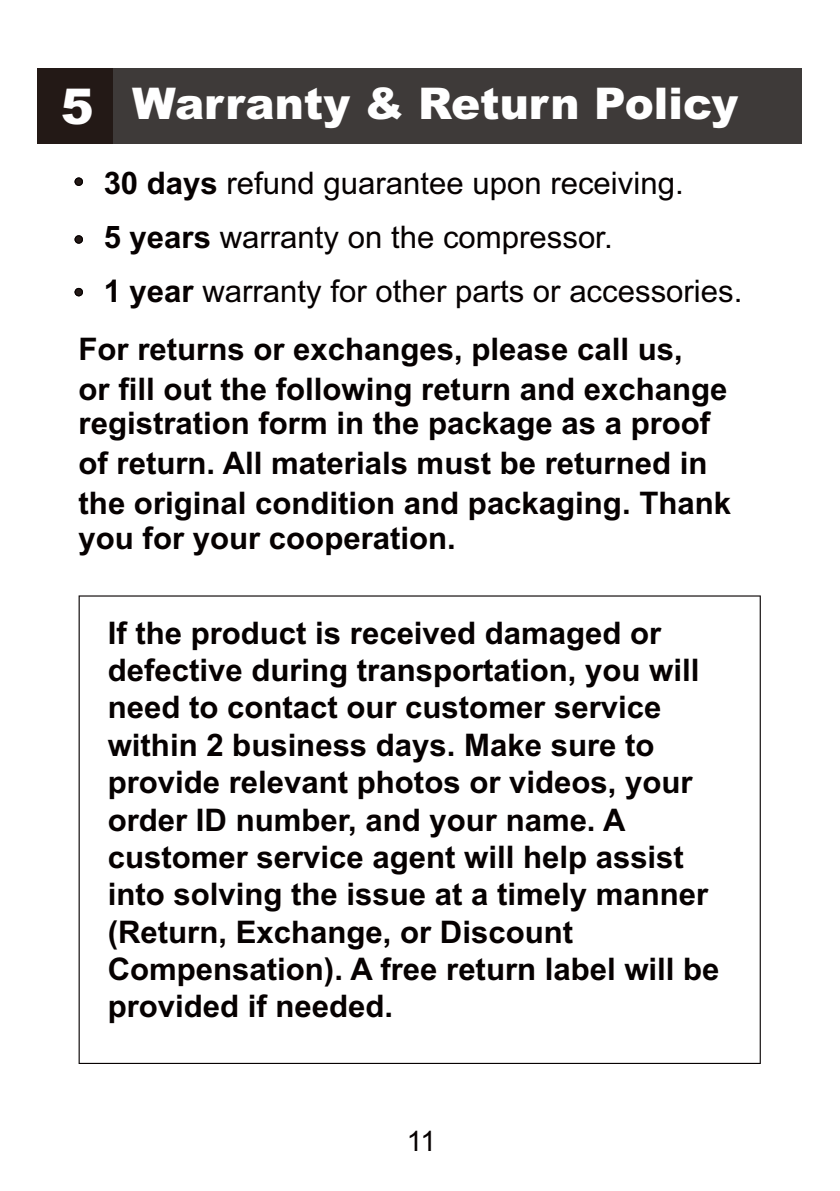
<style>
.page{position:relative;width:840px;height:1191px;background:#fff}
.page>*{position:absolute;margin:0;border:0;box-sizing:border-box;transform-origin:0 0}
.t1{font:900 43.6px "Arial";color:#fff}
.t2{font:700 31.2px/37.4px "Arial";color:#060101}
.t3{font:31.2px/53.8px "Arial";color:#060101}
.t4{font:28.2px "Arial";color:#060101}
.s1{font-size:49.4px}
.s2{font-weight:700}
</style>
<div class="page">
<div style="left:37px;top:68px;width:764px;height:76px;background:#3e3a39"></div>
<div style="left:37px;top:68px;width:76px;height:76px;background:#231916"></div>
<svg style="left:74px;top:177px;width:9px;height:9px"></svg>
<svg style="left:79px;top:595px;width:681px;height:469px"></svg>
<svg style="left:74px;top:235px;width:9px;height:9px"></svg>
<svg style="left:74px;top:288px;width:9px;height:8px"></svg>
<h1 class="t1" style="left:61px;top:88px;width:678px"><span class="s1">5</span> Warranty &amp; Return Policy</h1>
<p class="t3" style="left:104px;top:159px;width:581px"><span class="s2">30 days</span> refund guarantee upon receiving.</p>
<p class="t3" style="left:104px;top:213px;width:640px"><span class="s2">5 years</span> warranty on the compressor.<br><span class="s2">1 year</span> warranty for other parts or accessories.</p>
<p class="t2" style="left:79px;top:331px;width:650px;line-height:40px">For returns or exchanges, please call us,<br>or fill out the following return and exchange</p>
<p class="t2" style="left:79px;top:406px;width:653px;line-height:40px">registration form in the package as a proof of return. All materials must be returned in the original condition and packaging. Thank</p>
<p class="t2" style="left:79px;top:522px;width:378px">you for your cooperation.</p>
<p class="t2" style="left:108px;top:617px;width:613px">If the product is received damaged or defective during transportation, you will need to contact our customer service within 2 business days. Make sure to provide relevant photos or videos, your order ID number, and your name. A customer service agent will help assist into solving the issue at a timely manner (Return, Exchange, or Discount Compensation). A free return label will be provided if needed.</p>
<p class="t4" style="left:406px;top:1130px;width:31px">11</p>
</div>
